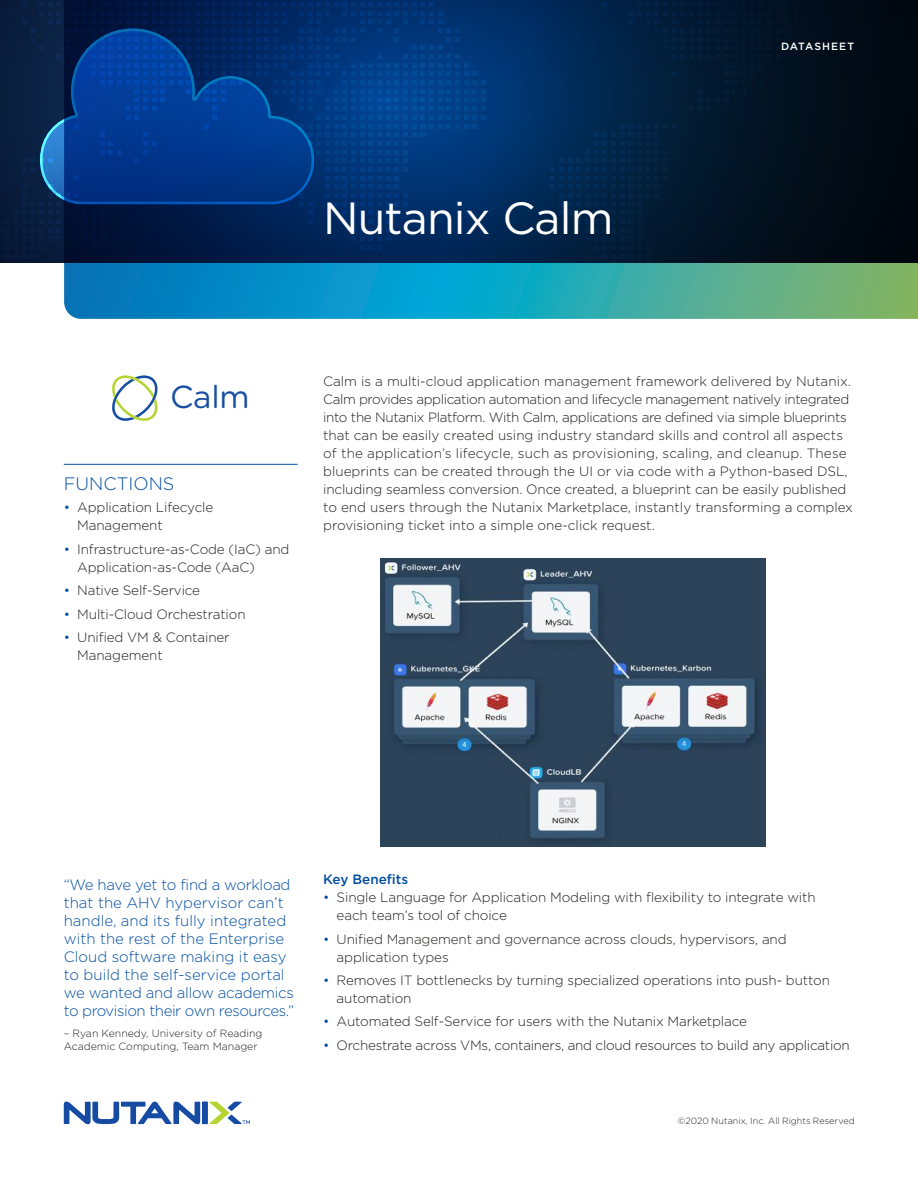
<style>
.page{position:relative;width:918px;height:1188px;background:#fff}
.page>*{position:absolute;margin:0;border:0;box-sizing:border-box;transform-origin:0 0}
.t1{font:45px "Gotham";letter-spacing:-.02em;color:#fff}
.t2{font:31.65px "Gotham Rounded";color:#154ea2}
.t3{font:300 18px "Gotham";color:#034ea2}
.t4{font:300 15px/18px "Gotham";color:#034ea2}
.t5{font:300 13.5px/18px "Gotham";letter-spacing:-.01em;color:#241f1f}
.t6{font:500 13.5px "Gotham";color:#034ea2}
.t7{font:300 10.5px/12.6px "Gotham";color:#241f1f}
.t8{font:500 10.5px "Gotham";letter-spacing:.095em;color:#fff}
.t9{font:300 9px "Gotham";letter-spacing:.005em;color:#241f1f}
.s1{color:#034ea2}
</style>
<div class="page">
<svg style="left:0;top:2px;width:64px;height:257px;background:#091d3e"></svg>
<svg style="left:40px;top:28px;width:24px;height:176px;background:#184876"></svg>
<svg style="left:210px;top:1102px;width:40px;height:22px"></svg>
<div style="left:202px;top:1102px;width:6px;height:22px;background:#154ba3"></div>
<svg style="left:64px;top:1102px;width:136px;height:22px"></svg>
<svg style="left:64px;top:0;width:854px;height:319px;background:#083a63"></svg>
<hr style="left:64px;top:464px;width:234px;height:1px;background:#034ea2">
<svg style="left:112px;top:375px;width:46px;height:46px"></svg>
<img style="left:381px;top:559px;width:384px;height:287px">
<p class="t8" style="left:781px;top:39px;width:75px">DATASHEET</p>
<h1 class="t1" style="left:323px;top:189px;width:292px">Nutanix Calm</h1>
<h2 class="t2" style="left:170px;top:375px;width:81px">Calm</h2>
<h3 class="t3" style="left:64px;top:472px;width:112px">FUNCTIONS</h3>
<p class="t5" style="left:77px;top:498px;width:138px;text-indent:-14px"><span class="s1">•</span> Application Lifecycle<br>Management</p>
<p class="t5" style="left:77px;top:540px;width:214px;text-indent:-14px"><span class="s1">•</span> Infrastructure-as-Code (IaC) and<br>Application-as-Code (AaC)</p>
<p class="t5" style="left:64px;top:581px;width:138px"><span class="s1">•</span> Native Self-Service</p>
<p class="t5" style="left:64px;top:605px;width:183px"><span class="s1">•</span> Multi-Cloud Orchestration</p>
<p class="t5" style="left:77px;top:628px;width:154px;text-indent:-14px"><span class="s1">•</span> Unified VM &amp; Container<br>Management</p>
<p class="t5" style="left:323px;top:372px;width:531px">Calm is a multi-cloud application management framework delivered by Nutanix.<br>Calm provides application automation and lifecycle management natively integrated into the Nutanix Platform. With Calm, applications are defined via simple blueprints that can be easily created using industry standard skills and control all aspects of the application’s lifecycle, such as provisioning, scaling, and cleanup. These blueprints can be created through the UI or via code with a Python-based DSL, including seamless conversion. Once created, a blueprint can be easily published to end users through the Nutanix Marketplace, instantly transforming a complex provisioning ticket into a simple one-click request.</p>
<p class="t4" style="left:64px;top:875px;width:232px">“We have yet to find a workload that the AHV hypervisor can’t handle, and its fully integrated with the rest of the Enterprise<br>Cloud software making it easy to build the self-service portal we wanted and allow academics to provision their own resources.”</p>
<p class="t7" style="left:64px;top:1027px;width:200px">– Ryan Kennedy, University of Reading<br>Academic Computing, Team Manager</p>
<p class="t6" style="left:323px;top:871px;width:86px">Key Benefits</p>
<p class="t5" style="left:337px;top:888px;width:480px;text-indent:-14px"><span class="s1">•</span> Single Language for Application Modeling with flexibility to integrate with each team’s tool of choice</p>
<p class="t5" style="left:337px;top:930px;width:452px;text-indent:-14px"><span class="s1">•</span> Unified Management and governance across clouds, hypervisors, and application types</p>
<p class="t5" style="left:337px;top:971px;width:495px;text-indent:-14px"><span class="s1">•</span> Removes IT bottlenecks by turning specialized operations into push- button automation</p>
<p class="t5" style="left:323px;top:1012px;width:425px"><span class="s1">•</span> Automated Self-Service for users with the Nutanix Marketplace</p>
<p class="t5" style="left:323px;top:1036px;width:528px"><span class="s1">•</span> Orchestrate across VMs, containers, and cloud resources to build any application</p>
<p class="t9" style="left:678px;top:1115px;width:179px">©2020 Nutanix, Inc. All Rights Reserved</p>
</div>
